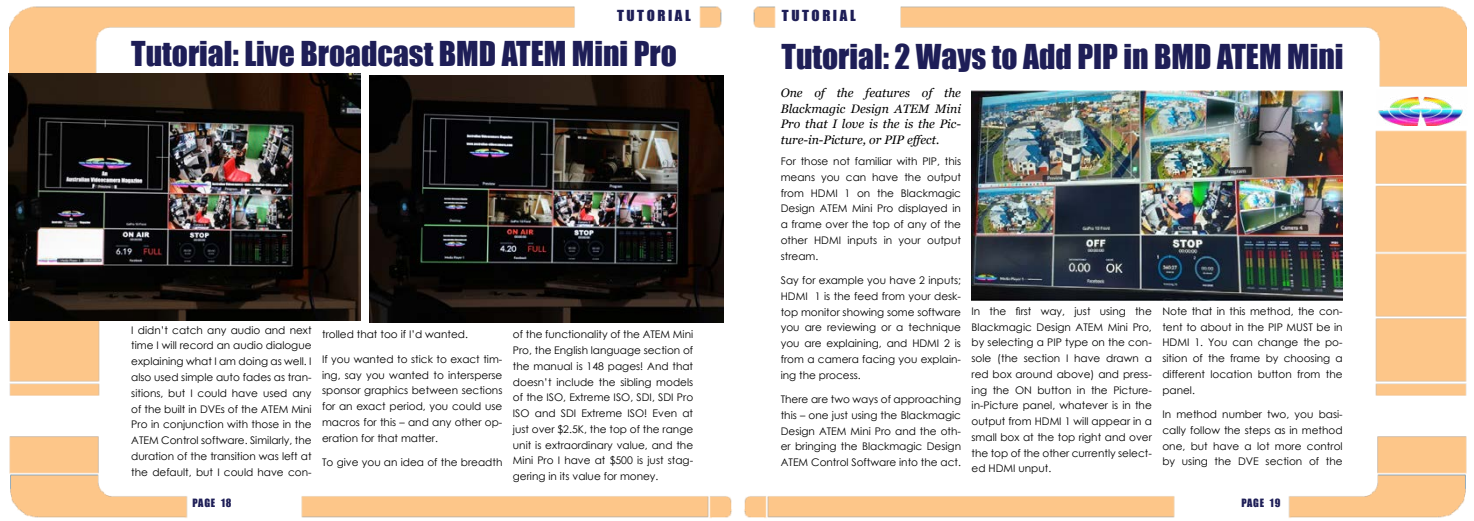
<style>
.page{position:relative;width:1474px;height:521px;background:#fff}
.page>*{position:absolute;margin:0;border:0;box-sizing:border-box;transform-origin:0 0}
.t1{font:31.5px "Impact";color:#1e1e57}
.t2{font:14px "Impact";letter-spacing:.17em;color:#1e1e57;scale:1.07 1}
.t3{font:italic 12.25px/15.8px "Georgia";color:#000;text-align:justify}
.t4{font:10.5px/15.8px "Century Gothic";color:#000;text-align:justify}
.t5{font:10.5px "Impact";letter-spacing:.07em;color:#1e1e57}
</style>
<div class="page">
<img style="left:1378px;top:96px;width:85px;height:30px">
<img style="left:10px;top:6px;width:712px;height:80px">
<img style="left:753px;top:6px;width:712px;height:80px">
<img style="left:9px;top:321px;width:91px;height:75px">
<img style="left:1375px;top:130px;width:92px;height:266px">
<img style="left:9px;top:436px;width:723px;height:82px">
<img style="left:744px;top:436px;width:723px;height:82px">
<img style="left:369px;top:75px;width:355px;height:248px">
<img style="left:8px;top:73px;width:352px;height:248px">
<img style="left:971px;top:91px;width:371px;height:210px">
<h2 class="t2" style="left:617px;top:5px;width:70px">TUTORIAL</h2>
<h2 class="t2" style="left:782px;top:5px;width:70px">TUTORIAL</h2>
<h1 class="t1" style="left:131px;top:29px;width:547px">Tutorial: Live Broadcast BMD ATEM Mini Pro</h1>
<p class="t4" style="left:131px;top:322px;width:182px">I didn’t catch any audio and next time I will record an audio dialogue explaining what I am doing as well. I also used simple auto fades as tran&shy;sitions, but I could have used any of the built in DVEs of the ATEM Mini Pro in conjunction with those in the ATEM Control software. Similarly, the duration of the transition was left at the default, but I could have con-</p>
<p class="t4" style="left:322px;top:327px;width:147px">trolled that too if I’d wanted.</p>
<p class="t4" style="left:322px;top:351px;width:182px">If you wanted to stick to exact tim&shy;ing, say you wanted to intersperse sponsor graphics between sections for an exact period, you could use macros for this – and any other op&shy;eration for that matter.</p>
<p class="t4" style="left:322px;top:454px;width:182px">To give you an idea of the breadth</p>
<p class="t4" style="left:513px;top:327px;width:182px">of the functionality of the ATEM Mini Pro, the English language section of the manual is 148 pages! And that doesn’t include the sibling models of the ISO, Extreme ISO, SDI, SDI Pro ISO and SDI Extreme ISO! Even at just over $2.5K, the top of the range unit is extraordinary value, and the Mini Pro I have at $500 is just stag&shy;gering in its value for money.</p>
<h1 class="t1" style="left:781px;top:32px;width:563px">Tutorial: 2 Ways to Add PIP in BMD ATEM Mini</h1>
<p class="t3" style="left:780px;top:85px;width:182px">One of the features of the Blackmagic Design ATEM Mini Pro that I love is the is the Pic&shy;ture-in-Picture, or PIP effect.</p>
<p class="t4" style="left:780px;top:153px;width:182px">For those not familiar with PIP, this means you can have the output from HDMI 1 on the Blackmagic Design ATEM Mini Pro displayed in a frame over the top of any of the other HDMI inputs in your output stream.</p>
<p class="t4" style="left:780px;top:272px;width:182px">Say for example you have 2 inputs; HDMI 1 is the feed from your desk&shy;top monitor showing some software you are reviewing or a technique you are explaining, and HDMI 2 is from a camera facing you explain&shy;ing the process.</p>
<p class="t4" style="left:780px;top:391px;width:182px">There are two ways of approaching this – one just using the Blackmagic Design ATEM Mini Pro and the oth&shy;er bringing the Blackmagic Design ATEM Control Software into the act.</p>
<p class="t4" style="left:971px;top:303px;width:182px">In the first way, just using the Blackmagic Design ATEM Mini Pro, by selecting a PIP type on the con&shy;sole (the section I have drawn a red box around above) and press&shy;ing the ON button in the Picture&shy;in-Picture panel, whatever is in the output from HDMI 1 will appear in a small box at the top right and over the top of the other currently select&shy;ed HDMI unput.</p>
<p class="t4" style="left:1162px;top:303px;width:182px">Note that in this method, the con&shy;tent to about in the PIP MUST be in HDMI 1. You can change the po&shy;sition of the frame by choosing a different location button from the panel.</p>
<p class="t4" style="left:1162px;top:406px;width:182px">In method number two, you basi&shy;cally follow the steps as in method one, but have a lot more control by using the DVE section of the</p>
<p class="t5" style="left:192px;top:495px;width:40px">PAGE 18</p>
<p class="t5" style="left:1241px;top:495px;width:41px">PAGE 19</p>
</div>
